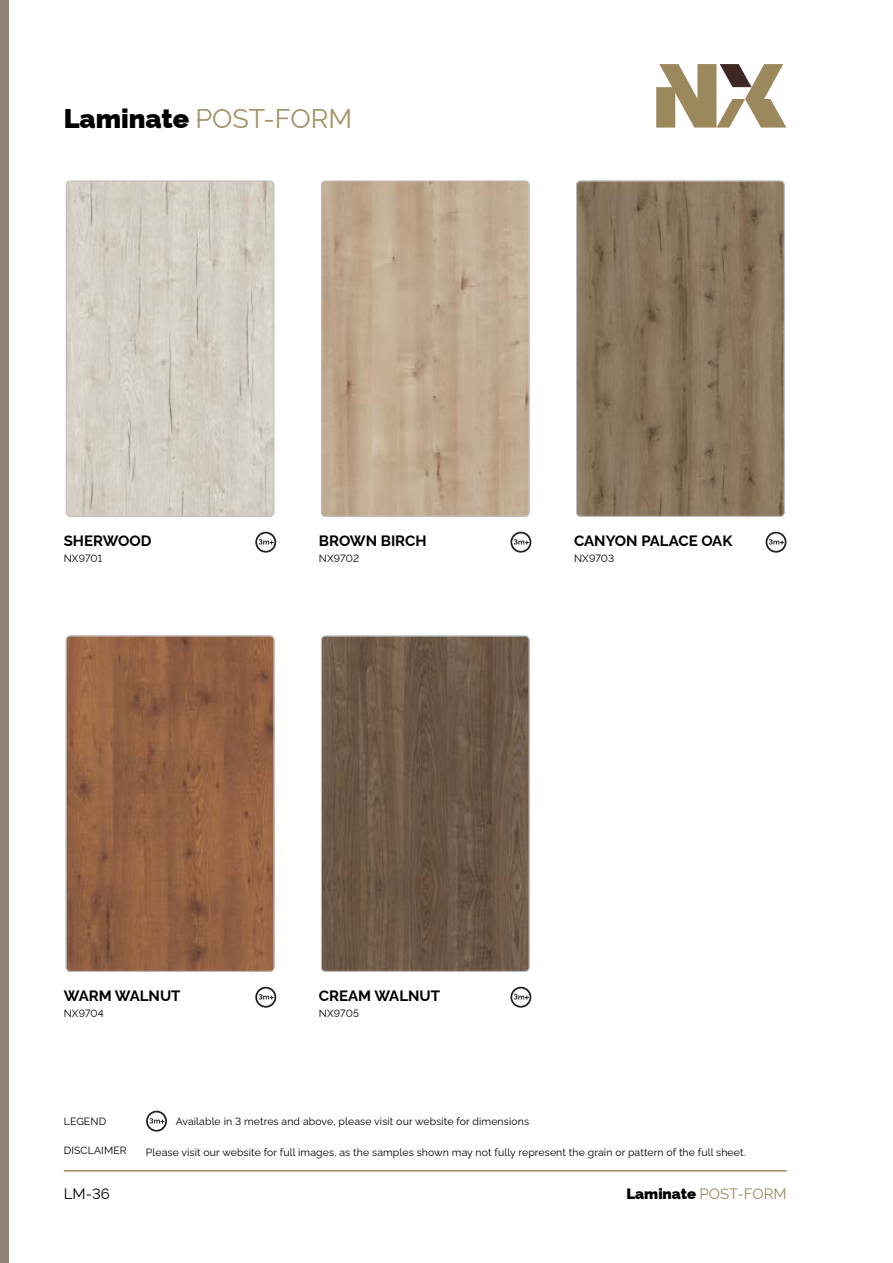
<style>
.page{position:relative;width:893px;height:1263px;background:#fff}
.page>*{position:absolute;margin:0;border:0;box-sizing:border-box;transform-origin:0 0}
.t1{font:27px "Raleway";color:#a39168}
.t2{font:700 15px "Raleway";color:#000}
.t3{font:15px "Raleway";color:#9b885c}
.t4{font:15px "Raleway";color:#000}
.t5{font:10.5px "Raleway";letter-spacing:.01em;color:#000}
.s1{font-weight:900;color:#000}
</style>
<div class="page">
<div style="left:0;top:0;width:9px;height:1263px;background:#93817c"></div>
<hr style="left:64px;top:1170px;width:723px;height:1px;background:#9b885c">
<svg style="left:656px;top:64px;width:130px;height:64px"></svg>
<img style="left:66px;top:181px;width:208px;height:335px">
<div style="left:66px;top:181px;width:208px;height:336px;border:1px solid #bdbebf;border-radius:4px"></div>
<img style="left:321px;top:181px;width:208px;height:336px">
<div style="left:321px;top:181px;width:208px;height:336px;border:1px solid #bdbebf;border-radius:4px"></div>
<img style="left:321px;top:636px;width:208px;height:336px">
<div style="left:321px;top:636px;width:208px;height:336px;border:1px solid #bdbebf;border-radius:4px"></div>
<img style="left:576px;top:181px;width:208px;height:336px">
<div style="left:576px;top:181px;width:208px;height:336px;border:1px solid #bdbebf;border-radius:4px"></div>
<svg style="left:146px;top:1111px;width:21px;height:20px"></svg>
<svg style="left:255px;top:532px;width:21px;height:21px"></svg>
<svg style="left:255px;top:987px;width:21px;height:21px"></svg>
<svg style="left:766px;top:532px;width:20px;height:21px"></svg>
<svg style="left:510px;top:532px;width:21px;height:21px"></svg>
<svg style="left:510px;top:987px;width:21px;height:21px"></svg>
<img style="left:66px;top:636px;width:208px;height:336px">
<div style="left:66px;top:636px;width:208px;height:336px;border:1px solid #bdbebf;border-radius:4px"></div>
<h1 class="t1" style="left:64px;top:97px;width:290px"><span class="s1">Laminate</span> POST-FORM</h1>
<h2 class="t2" style="left:64px;top:529px;width:89px">SHERWOOD</h2>
<p class="t5" style="left:64px;top:550px;width:40px">NX9701</p>
<h2 class="t2" style="left:319px;top:529px;width:109px">BROWN BIRCH</h2>
<p class="t5" style="left:319px;top:550px;width:42px">NX9702</p>
<h2 class="t2" style="left:574px;top:529px;width:160px">CANYON PALACE OAK</h2>
<p class="t5" style="left:574px;top:550px;width:42px">NX9703</p>
<h2 class="t2" style="left:64px;top:984px;width:118px">WARM WALNUT</h2>
<p class="t5" style="left:64px;top:1005px;width:42px">NX9704</p>
<h2 class="t2" style="left:319px;top:984px;width:123px">CREAM WALNUT</h2>
<p class="t5" style="left:319px;top:1005px;width:41px">NX9705</p>
<p class="t5" style="left:64px;top:1112px;width:44px">LEGEND</p>
<p class="t5" style="left:176px;top:1112px;width:355px">Available in 3 metres and above, please visit our website for dimensions</p>
<p class="t5" style="left:64px;top:1142px;width:64px">DISCLAIMER</p>
<p class="t5" style="left:146px;top:1144px;width:601px">Please visit our website for full images, as the samples shown may not fully represent the grain or pattern of the full sheet.</p>
<h2 class="t3" style="left:626px;top:1182px;width:162px"><span class="s1">Laminate</span> POST-FORM</h2>
<h2 class="t4" style="left:64px;top:1182px;width:48px">LM-36</h2>
</div>
